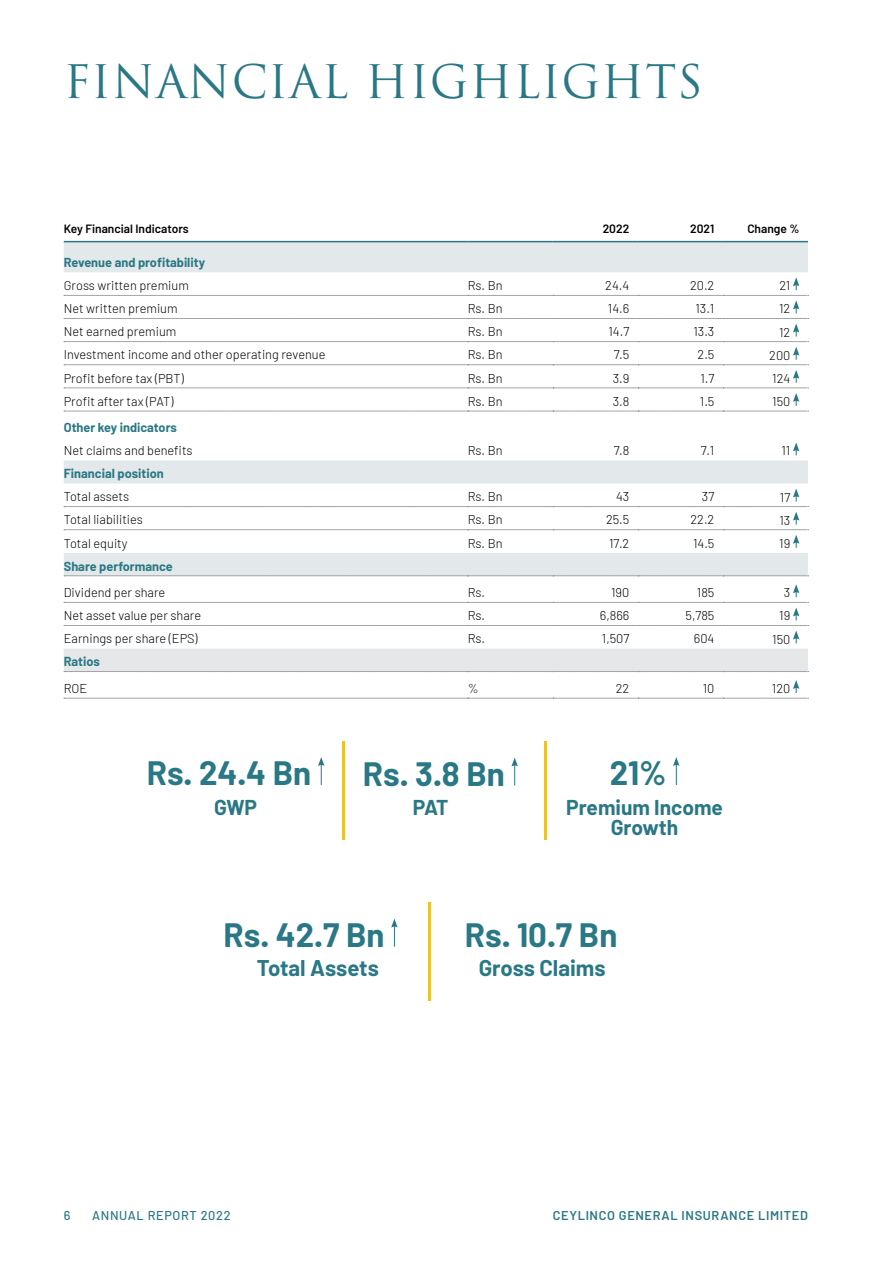
<style>
.page{position:relative;width:893px;height:1263px;background:#fff}
.page>*{position:absolute;margin:0;border:0;box-sizing:border-box;transform-origin:0 0}
.t1{font:45px "Trajan Pro 3";letter-spacing:.025em;color:#2a7885}
.t2{font:700 33px "Barlow";color:#2a7885}
.t3{font:700 22.2px "Barlow";color:#2a7885}
.t4{font:700 21px/19.5px "Barlow";color:#2a7885;text-align:center}
.t5{font:300 12.75px "Barlow";color:#000}
.t6{font:700 12.75px "Barlow";color:#2a7885}
.t7{font:600 12.75px "Barlow";letter-spacing:.05em;color:#2a7885}
.t8{font:500 12.75px "Barlow";letter-spacing:.05em;color:#2a7885}
.t9{font:600 12px "Barlow";color:#000}
</style>
<div class="page">
<svg style="left:64px;top:242px;width:744px;height:334px;fill:#e3e8ea"></svg>
<svg style="left:64px;top:576px;width:745px;height:1px"></svg>
<div style="left:64px;top:649px;width:745px;height:23px;background:#e6e7e8"></div>
<hr style="left:64px;top:241px;width:404px;height:1px;background:#2a7885">
<hr style="left:468px;top:241px;width:85px;height:1px;background:#2a7885">
<hr style="left:553px;top:241px;width:85px;height:1px;background:#2a7885">
<hr style="left:638px;top:241px;width:85px;height:1px;background:#2a7885">
<hr style="left:723px;top:241px;width:85px;height:1px;background:#2a7885">
<svg style="left:64px;top:277px;width:745px;height:135px"></svg>
<svg style="left:793px;top:442px;width:6px;height:13px"></svg>
<svg style="left:64px;top:489px;width:745px;height:59px"></svg>
<svg style="left:64px;top:584px;width:745px;height:59px"></svg>
<svg style="left:64px;top:680px;width:745px;height:19px"></svg>
<svg style="left:318px;top:757px;width:6px;height:28px"></svg>
<svg style="left:673px;top:757px;width:7px;height:28px"></svg>
<svg style="left:511px;top:757px;width:7px;height:28px"></svg>
<svg style="left:391px;top:919px;width:7px;height:27px"></svg>
<hr style="left:342px;top:742px;width:3px;height:98px;background:#efc130">
<hr style="left:544px;top:742px;width:3px;height:98px;background:#efc130">
<hr style="left:428px;top:903px;width:3px;height:98px;background:#efc130">
<h1 class="t1" style="left:64px;top:50px;width:641px">FINANCIAL HIGHLIGHTS</h1>
<p class="t9" style="left:64px;top:220px;width:126px">Key Financial Indicators</p>
<p class="t9" style="left:603px;top:220px;width:28px">2022</p>
<p class="t9" style="left:690px;top:220px;width:26px">2021</p>
<p class="t9" style="left:747px;top:220px;width:54px">Change %</p>
<p class="t6" style="left:64px;top:255px;width:143px">Revenue and profitability</p>
<p class="t5" style="left:64px;top:276px;width:127px">Gross written premium</p>
<p class="t5" style="left:468px;top:276px;width:36px">Rs. Bn</p>
<p class="t5" style="left:605px;top:276px;width:26px">24.4</p>
<p class="t5" style="left:690px;top:276px;width:26px">20.2</p>
<p class="t5" style="left:779px;top:276px;width:13px">21</p>
<p class="t5" style="left:64px;top:299px;width:115px">Net written premium</p>
<p class="t5" style="left:468px;top:299px;width:36px">Rs. Bn</p>
<p class="t5" style="left:608px;top:299px;width:23px">14.6</p>
<p class="t5" style="left:695px;top:299px;width:20px">13.1</p>
<p class="t5" style="left:779px;top:300px;width:13px">12</p>
<p class="t5" style="left:64px;top:323px;width:114px">Net earned premium</p>
<p class="t5" style="left:468px;top:323px;width:36px">Rs. Bn</p>
<p class="t5" style="left:608px;top:323px;width:22px">14.7</p>
<p class="t5" style="left:693px;top:323px;width:22px">13.3</p>
<p class="t5" style="left:779px;top:323px;width:13px">12</p>
<p class="t5" style="left:64px;top:346px;width:263px">Investment income and other operating revenue</p>
<p class="t5" style="left:468px;top:346px;width:36px">Rs. Bn</p>
<p class="t5" style="left:614px;top:346px;width:17px">7.5</p>
<p class="t5" style="left:698px;top:346px;width:18px">2.5</p>
<p class="t5" style="left:769px;top:346px;width:23px">200</p>
<p class="t5" style="left:64px;top:369px;width:121px">Profit before tax (PBT)</p>
<p class="t5" style="left:468px;top:369px;width:36px">Rs. Bn</p>
<p class="t5" style="left:613px;top:369px;width:18px">3.9</p>
<p class="t5" style="left:700px;top:369px;width:15px">1.7</p>
<p class="t5" style="left:772px;top:369px;width:20px">124</p>
<p class="t5" style="left:64px;top:392px;width:111px">Profit after tax (PAT)</p>
<p class="t5" style="left:468px;top:392px;width:36px">Rs. Bn</p>
<p class="t5" style="left:613px;top:392px;width:18px">3.8</p>
<p class="t5" style="left:700px;top:392px;width:16px">1.5</p>
<p class="t5" style="left:772px;top:392px;width:20px">150</p>
<p class="t6" style="left:64px;top:420px;width:115px">Other key indicators</p>
<p class="t5" style="left:64px;top:441px;width:130px">Net claims and benefits</p>
<p class="t5" style="left:468px;top:441px;width:36px">Rs. Bn</p>
<p class="t5" style="left:614px;top:441px;width:17px">7.8</p>
<p class="t5" style="left:701px;top:441px;width:15px">7.1</p>
<p class="t5" style="left:781px;top:442px;width:10px">11</p>
<p class="t6" style="left:64px;top:466px;width:101px">Financial position</p>
<p class="t5" style="left:64px;top:488px;width:67px">Total assets</p>
<p class="t5" style="left:468px;top:488px;width:36px">Rs. Bn</p>
<p class="t5" style="left:616px;top:488px;width:15px">43</p>
<p class="t5" style="left:702px;top:488px;width:14px">37</p>
<p class="t5" style="left:780px;top:488px;width:12px">17</p>
<p class="t5" style="left:64px;top:511px;width:81px">Total liabilities</p>
<p class="t5" style="left:468px;top:511px;width:36px">Rs. Bn</p>
<p class="t5" style="left:606px;top:511px;width:25px">25.5</p>
<p class="t5" style="left:690px;top:511px;width:25px">22.2</p>
<p class="t5" style="left:779px;top:511px;width:12px">13</p>
<p class="t5" style="left:64px;top:534px;width:65px">Total equity</p>
<p class="t5" style="left:468px;top:534px;width:36px">Rs. Bn</p>
<p class="t5" style="left:609px;top:534px;width:22px">17.2</p>
<p class="t5" style="left:693px;top:534px;width:23px">14.5</p>
<p class="t5" style="left:779px;top:534px;width:13px">19</p>
<p class="t6" style="left:64px;top:558px;width:111px">Share performance</p>
<p class="t5" style="left:64px;top:583px;width:103px">Dividend per share</p>
<p class="t5" style="left:468px;top:583px;width:19px">Rs.</p>
<p class="t5" style="left:611px;top:583px;width:20px">190</p>
<p class="t5" style="left:697px;top:583px;width:19px">185</p>
<p class="t5" style="left:784px;top:583px;width:8px">3</p>
<p class="t5" style="left:64px;top:606px;width:139px">Net asset value per share</p>
<p class="t5" style="left:468px;top:606px;width:19px">Rs.</p>
<p class="t5" style="left:600px;top:606px;width:31px">6,866</p>
<p class="t5" style="left:685px;top:606px;width:30px">5,785</p>
<p class="t5" style="left:779px;top:607px;width:13px">19</p>
<p class="t5" style="left:64px;top:630px;width:135px">Earnings per share (EPS)</p>
<p class="t5" style="left:468px;top:630px;width:19px">Rs.</p>
<p class="t5" style="left:602px;top:630px;width:29px">1,507</p>
<p class="t5" style="left:694px;top:630px;width:22px">604</p>
<p class="t5" style="left:772px;top:630px;width:20px">150</p>
<p class="t6" style="left:64px;top:654px;width:38px">Ratios</p>
<p class="t5" style="left:64px;top:679px;width:25px">ROE</p>
<p class="t5" style="left:468px;top:679px;width:12px">%</p>
<p class="t5" style="left:616px;top:679px;width:15px">22</p>
<p class="t5" style="left:703px;top:679px;width:13px">10</p>
<p class="t5" style="left:772px;top:679px;width:20px">120</p>
<h2 class="t2" style="left:147px;top:753px;width:166px">Rs. 24.4 Bn</h2>
<h2 class="t2" style="left:363px;top:753px;width:143px">Rs. 3.8 Bn</h2>
<h2 class="t2" style="left:610px;top:753px;width:58px">21%</h2>
<h3 class="t4" style="left:214px;top:797px;width:44px">GWP</h3>
<h3 class="t4" style="left:413px;top:797px;width:37px">PAT</h3>
<h3 class="t4" style="left:566px;top:797px;width:158px">Premium Income<br>Growth</h3>
<h2 class="t2" style="left:224px;top:914px;width:163px">Rs. 42.7 Bn</h2>
<h2 class="t2" style="left:465px;top:914px;width:154px">Rs. 10.7 Bn</h2>
<h3 class="t3" style="left:257px;top:954px;width:123px">Total Assets</h3>
<h3 class="t3" style="left:479px;top:954px;width:128px">Gross Claims</h3>
<p class="t8" style="left:64px;top:1206px;width:8px">6</p>
<p class="t8" style="left:92px;top:1206px;width:140px">ANNUAL REPORT 2022</p>
<p class="t7" style="left:553px;top:1206px;width:257px">CEYLINCO GENERAL INSURANCE LIMITED</p>
</div>
